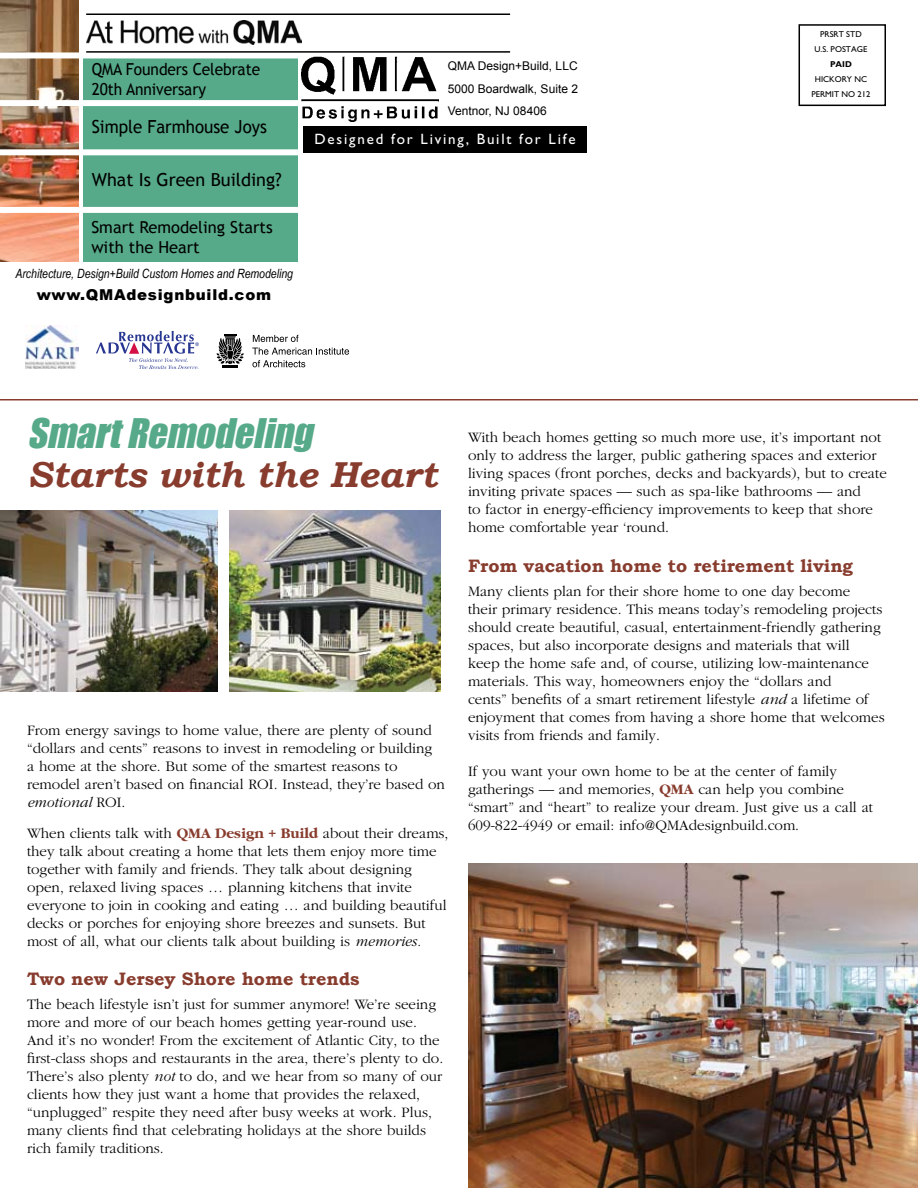
<style>
.page{position:relative;width:918px;height:1188px;background:#fff}
.page>*{position:absolute;margin:0;border:0;box-sizing:border-box;transform-origin:0 0}
.t1{font:italic 37.5px "Impact";color:#56aa89}
.t2{font:italic 700 36px "Bookman Old Style";color:#883c2e}
.t3{font:700 18px "Bookman Old Style";color:#883c2e}
.t4{font:18px "Trebuchet MS";color:#000}
.t5{font:18px "Trebuchet MS";color:#000;scale:.94 1}
.t6{font:16.5px/19.5px "Trebuchet MS";letter-spacing:-.005em;color:#000;scale:.94 1}
.t7{font:16.5px/19.5px "Trebuchet MS";letter-spacing:-.005em;color:#000}
.t8{font:300 15px/18px "Garamond";color:#000}
.t9{font:15px "Gill Sans";letter-spacing:.12em;color:#fff}
.t10{font:900 15px "Arial";letter-spacing:.05em;color:#000}
.t11{font:italic 12.75px "Arial Narrow";color:#000}
.t12{font:12px/22.5px "Arial";color:#000;text-align:justify}
.t13{font:8.55px/15px "Gill Sans";color:#000;text-align:center}
.t14{font:700 8.55px "Gill Sans";color:#000}
.s1{font-style:italic}
.s2{font-weight:700;color:#883c2e}
</style>
<div class="page">
<img style="left:0;top:0;width:78px;height:261px">
<div style="left:84px;top:55px;width:214px;height:207px;background:#56aa89"></div>
<div style="left:0;top:52px;width:301px;height:6px;background:#fff"></div>
<div style="left:0;top:100px;width:303px;height:6px;background:#fff"></div>
<div style="left:0;top:149px;width:301px;height:6px;background:#fff"></div>
<div style="left:0;top:207px;width:301px;height:6px;background:#fff"></div>
<hr style="left:0;top:399px;width:918px;height:1px;background:#883c2e">
<hr style="left:86px;top:14px;width:424px;height:1px;background:#000">
<hr style="left:86px;top:51px;width:424px;height:2px;background:#000">
<img style="left:302px;top:57px;width:136px;height:64px">
<img style="left:26px;top:326px;width:53px;height:42px">
<svg style="left:96px;top:331px;width:103px;height:38px"></svg>
<hr style="left:222px;top:365px;width:16px;height:3px;background:#000">
<svg style="left:217px;top:334px;width:27px;height:30px"></svg>
<svg style="left:253px;top:335px;width:45px;height:7px"></svg>
<svg style="left:252px;top:348px;width:97px;height:19px"></svg>
<div style="left:799px;top:24px;width:87px;height:82px;border:2px solid #000"></div>
<img style="left:87px;top:21px;width:214px;height:24px">
<div style="left:303px;top:127px;width:284px;height:26px;background:#000"></div>
<img style="left:0;top:510px;width:218px;height:182px">
<img style="left:468px;top:864px;width:450px;height:324px">
<img style="left:230px;top:511px;width:210px;height:181px">
<p class="t6" style="left:92px;top:60px;width:181px">QMA Founders Celebrate<br>20th Anniversary</p>
<p class="t5" style="left:92px;top:116px;width:188px">Simple Farmhouse Joys</p>
<p class="t4" style="left:92px;top:169px;width:191px">What Is Green Building?</p>
<p class="t7" style="left:91px;top:218px;width:183px">Smart Remodeling Starts with the Heart</p>
<p class="t11" style="left:16px;top:266px;width:279px">Architecture, Design+Build Custom Homes and Remodeling</p>
<p class="t10" style="left:37px;top:286px;width:236px">www.QMAdesignbuild.com</p>
<p class="t12" style="left:448px;top:55px;width:132px">QMA Design+Build, LLC 5000 Boardwalk, Suite 2<br>Ventnor, NJ 08406</p>
<p class="t9" style="left:315px;top:130px;width:262px">Designed for Living, Built for Life</p>
<p class="t13" style="left:815px;top:27px;width:54px">PRSRT STD<br>U.S. POSTAGE</p>
<p class="t14" style="left:830px;top:59px;width:23px">PAID</p>
<p class="t13" style="left:812px;top:72px;width:60px">HICKORY NC<br>PERMIT NO 212</p>
<h1 class="t1" style="left:27px;top:411px;width:295px">SmartRemodeling</h1>
<h2 class="t2" style="left:27px;top:454px;width:411px">Starts with the Heart</h2>
<p class="t8" style="left:27px;top:721px;width:420px">From energy savings to home value, there are plenty of sound “dollars and cents” reasons to invest in remodeling or building<br>a home at the shore. But some of the smartest reasons to remodel aren’t based on financial ROI. Instead, they’re based on <span class="s1">emotional</span> ROI.</p>
<p class="t8" style="left:27px;top:825px;width:423px">When clients talk with <span class="s2">QMA Design + Build</span> about their dreams, they talk about creating a home that lets them enjoy more time together with family and friends. They talk about designing open, relaxed living spaces … planning kitchens that invite everyone to join in cooking and eating … and building beautiful decks or porches for enjoying shore breezes and sunsets. But most of all, what our clients talk about building is <span class="s1">memories.</span></p>
<p class="t3" style="left:27px;top:968px;width:334px">Two new Jersey Shore home trends</p>
<p class="t8" style="left:27px;top:996px;width:418px">The beach lifestyle isn’t just for summer anymore! We’re seeing more and more of our beach homes getting year-round use.<br>And it’s no wonder! From the excitement of Atlantic City, to the first-class shops and restaurants in the area, there’s plenty to do.<br>There’s also plenty <span class="s1">not</span> to do, and we hear from so many of our clients how they just want a home that provides the relaxed, “unplugged” respite they need after busy weeks at work. Plus, many clients find that celebrating holidays at the shore builds rich family traditions.</p>
<p class="t8" style="left:468px;top:429px;width:420px">With beach homes getting so much more use, it’s important not only to address the larger, public gathering spaces and exterior living spaces (front porches, decks and backyards), but to create inviting private spaces — such as spa-like bathrooms — and<br>to factor in energy-efficiency improvements to keep that shore home comfortable year ‘round.</p>
<p class="t3" style="left:468px;top:555px;width:387px">From vacation home to retirement living</p>
<p class="t8" style="left:468px;top:582px;width:418px">Many clients plan for their shore home to one day become<br>their primary residence. This means today’s remodeling projects should create beautiful, casual, entertainment-friendly gathering spaces, but also incorporate designs and materials that will keep the home safe and, of course, utilizing low-maintenance materials. This way, homeowners enjoy the “dollars and<br>cents” benefits of a smart retirement lifestyle <span class="s1">and</span> a lifetime of enjoyment that comes from having a shore home that welcomes visits from friends and family.</p>
<p class="t8" style="left:468px;top:762px;width:407px">If you want your own home to be at the center of family gatherings — and memories, <span class="s2">QMA</span> can help you combine “smart” and “heart” to realize your dream. Just give us a call at 609-822-4949 or email: info@QMAdesignbuild.com.</p>
</div>
